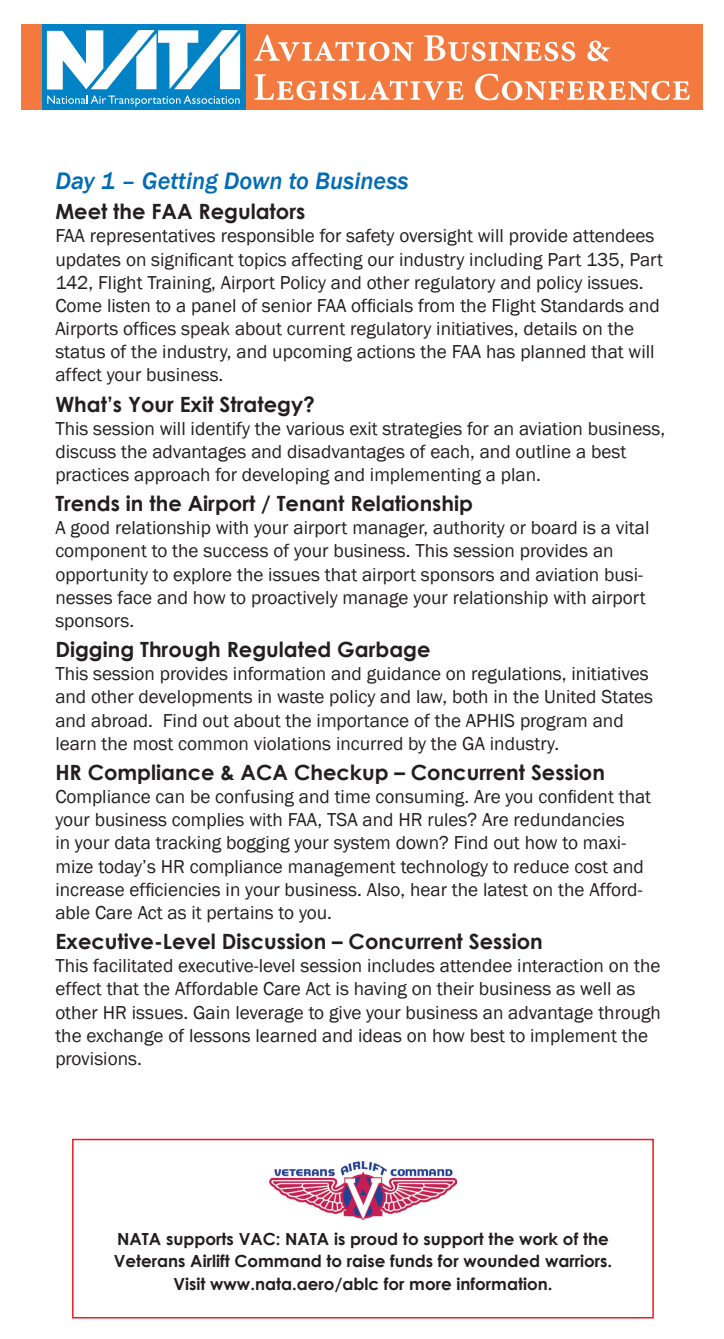
<style>
.page{position:relative;width:724px;height:1339px;background:#fff}
.page>*{position:absolute;margin:0;border:0;box-sizing:border-box;transform-origin:0 0}
.day{font:italic 500 24.5px "Franklin Gothic";color:#006bb6}
.subhead{font:700 21px "Century Gothic";color:#231f20}
.text{font:19.25px/23.1px "Franklin Gothic";color:#231f20}
.text-2{font:700 16.8px/22.8px "Century Gothic";color:#231f20;text-align:center}
</style>
<div class="page">
<div style="left:244px;top:25px;width:458px;height:85px;background:#f4793e"></div>
<div style="left:42px;top:25px;width:203px;height:85px;background:#0082c5"></div>
<div style="left:21px;top:25px;width:21px;height:85px;background:#f4793e"></div>
<svg style="left:47px;top:30px;width:193px;height:76px"></svg>
<svg style="left:254px;top:35px;width:159px;height:26px"></svg>
<svg style="left:424px;top:35px;width:151px;height:26px"></svg>
<svg style="left:587px;top:41px;width:23px;height:20px"></svg>
<svg style="left:254px;top:74px;width:209px;height:26px"></svg>
<svg style="left:475px;top:74px;width:215px;height:26px"></svg>
<div style="left:72px;top:1139px;width:581px;height:179px;border:2px solid #ee1d23"></div>
<img style="left:269px;top:1162px;width:188px;height:58px">
<p class="day" style="left:55px;top:166px;width:355px">Day 1 – Getting Down to Business</p>
<p class="subhead" style="left:55px;top:198px;width:251px">Meet the FAA Regulators</p>
<p class="text" style="left:55px;top:225px;width:609px">FAA representatives responsible for safety oversight will provide attendees updates on significant topics affecting our industry including Part 135, Part 142, Flight Training, Airport Policy and other regulatory and policy issues.<br>Come listen to a panel of senior FAA officials from the Flight Standards and Airports offices speak about current regulatory initiatives, details on the status of the industry, and upcoming actions the FAA has planned that will affect your business.</p>
<p class="subhead" style="left:55px;top:391px;width:261px">What’s Your Exit Strategy?</p>
<p class="text" style="left:55px;top:417px;width:611px">This session will identify the various exit strategies for an aviation business, discuss the advantages and disadvantages of each, and outline a best practices approach for developing and implementing a plan.</p>
<p class="subhead" style="left:55px;top:490px;width:419px">Trends in the Airport / Tenant Relationship</p>
<p class="text" style="left:55px;top:517px;width:595px">A good relationship with your airport manager, authority or board is a vital component to the success of your business. This session provides an opportunity to explore the issues that airport sponsors and aviation busi&shy;nesses face and how to proactively manage your relationship with airport sponsors.</p>
<p class="subhead" style="left:55px;top:636px;width:377px">Digging Through Regulated Garbage</p>
<p class="text" style="left:55px;top:663px;width:599px">This session provides information and guidance on regulations, initiatives and other developments in waste policy and law, both in the United States and abroad. Find out about the importance of the APHIS program and learn the most common violations incurred by the GA industry.</p>
<p class="subhead" style="left:55px;top:759px;width:551px">HR Compliance &amp; ACA Checkup – Concurrent Session</p>
<p class="text" style="left:55px;top:786px;width:597px">Compliance can be confusing and time consuming. Are you confident that your business complies with FAA, TSA and HR rules? Are redundancies<br>in your data tracking bogging your system down? Find out how to maxi&shy;mize today’s HR compliance management technology to reduce cost and increase efficiencies in your business. Also, hear the latest on the Afford&shy;able Care Act as it pertains to you.</p>
<p class="subhead" style="left:55px;top:928px;width:489px">Executive-Level Discussion – Concurrent Session</p>
<p class="text" style="left:55px;top:955px;width:607px">This facilitated executive-level session includes attendee interaction on the effect that the Affordable Care Act is having on their business as well as other HR issues. Gain leverage to give your business an advantage through the exchange of lessons learned and ideas on how best to implement the provisions.</p>
<p class="text-2" style="left:114px;top:1227px;width:500px">NATA supports VAC: NATA is proud to support the work of the<br>Veterans Airlift Command to raise funds for wounded warriors.<br>Visit www.nata.aero/ablc for more information.</p>
</div>
